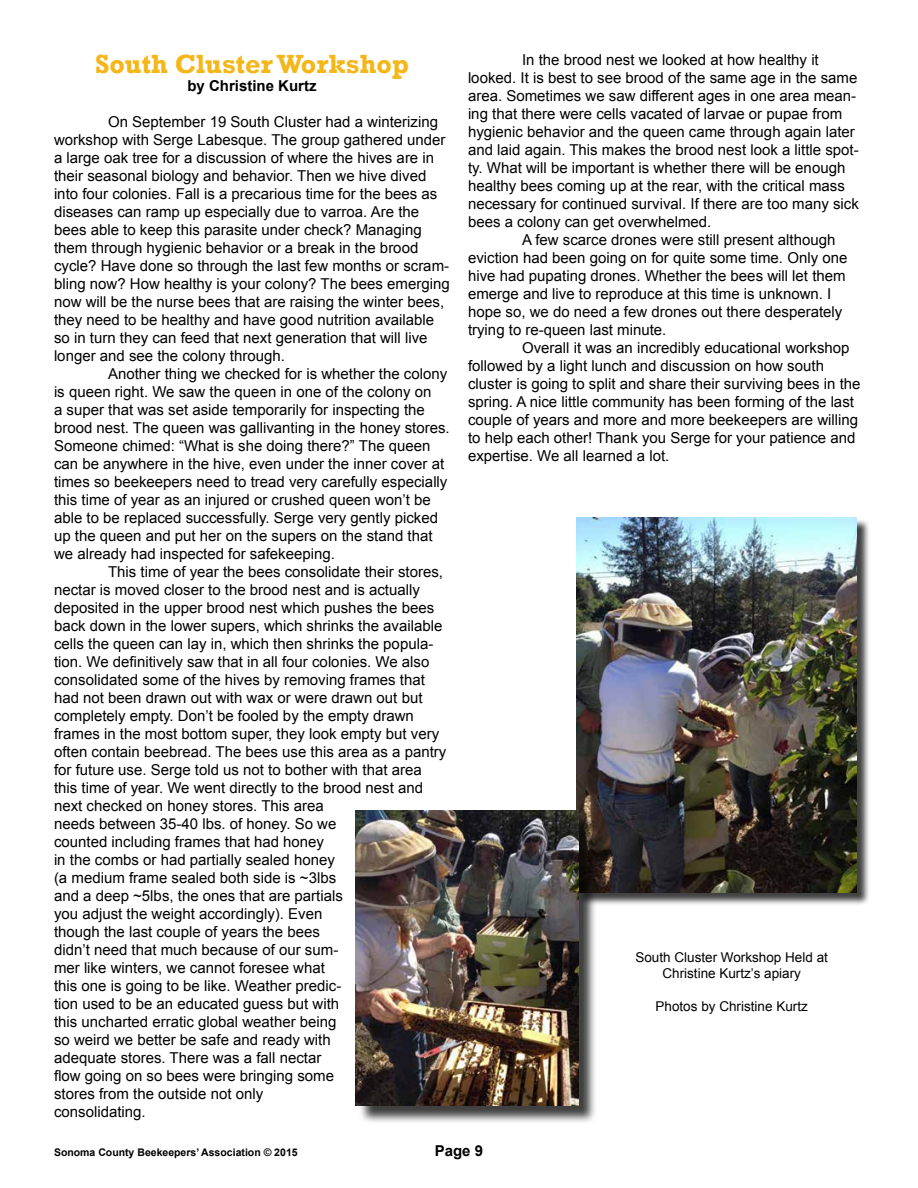
<style>
.page{position:relative;width:918px;height:1188px;background:#fff}
.page>*{position:absolute;margin:0;border:0;box-sizing:border-box;transform-origin:0 0}
.t1{font:700 27px "Rockwell";color:#f4b619}
.t2{font:15px/18px "Arial";color:#000}
.t3{font:700 15px "Arial";color:#000}
.t4{font:13.5px/16.2px "Arial";color:#000;text-align:center}
.t5{font:700 10.5px "Arial";color:#000}
</style>
<div class="page">
<div style="left:578px;top:519px;width:293px;height:387px;background:#000;opacity:.75"></div>
<img style="left:576px;top:517px;width:281px;height:375px">
<div style="left:358px;top:812px;width:239px;height:312px;background:#000;opacity:.75"></div>
<img style="left:356px;top:810px;width:222px;height:296px">
<h1 class="t1" style="left:95px;top:47px;width:315px">South Cluster Workshop</h1>
<p class="t3" style="left:187px;top:75px;width:131px">by Christine Kurtz</p>
<p class="t2" style="left:54px;top:112px;width:397px;text-indent:54px">On September 19 South Cluster had a winterizing workshop with Serge Labesque. The group gathered under a large oak tree for a discussion of where the hives are in their seasonal biology and behavior. Then we hive dived into four colonies. Fall is a precarious time for the bees as diseases can ramp up especially due to varroa. Are the bees able to keep this parasite under check? Managing them through hygienic behavior or a break in the brood cycle? Have done so through the last few months or scram&shy;bling now? How healthy is your colony? The bees emerging now will be the nurse bees that are raising the winter bees, they need to be healthy and have good nutrition available so in turn they can feed that next generation that will live longer and see the colony through.</p>
<p class="t2" style="left:54px;top:364px;width:397px;text-indent:54px">Another thing we checked for is whether the colony is queen right. We saw the queen in one of the colony on<br>a super that was set aside temporarily for inspecting the brood nest. The queen was gallivanting in the honey stores.<br>Someone chimed: “What is she doing there?” The queen can be anywhere in the hive, even under the inner cover at times so beekeepers need to tread very carefully especially this time of year as an injured or crushed queen won’t be able to be replaced successfully. Serge very gently picked up the queen and put her on the supers on the stand that we already had inspected for safekeeping.</p>
<p class="t2" style="left:54px;top:562px;width:394px;text-indent:54px">This time of year the bees consolidate their stores, nectar is moved closer to the brood nest and is actually deposited in the upper brood nest which pushes the bees back down in the lower supers, which shrinks the available cells the queen can lay in, which then shrinks the popula&shy;tion. We definitively saw that in all four colonies. We also consolidated some of the hives by removing frames that had not been drawn out with wax or were drawn out but completely empty. Don’t be fooled by the empty drawn frames in the most bottom super, they look empty but very often contain beebread. The bees use this area as a pantry for future use. Serge told us not to bother with that area this time of year. We went directly to the brood nest and next checked on honey stores. This area<br>needs between 35-40 lbs. of honey. So we<br>counted including frames that had honey<br>in the combs or had partially sealed honey<br>(a medium frame sealed both side is ~3lbs<br>and a deep ~5lbs, the ones that are partials<br>you adjust the weight accordingly). Even<br>though the last couple of years the bees<br>didn’t need that much because of our sum-<br>mer like winters, we cannot foresee what<br>this one is going to be like. Weather predic-<br>tion used to be an educated guess but with<br>this uncharted erratic global weather being<br>so weird we better be safe and ready with<br>adequate stores. There was a fall nectar<br>flow going on so bees were bringing some<br>stores from the outside not only<br>consolidating.</p>
<p class="t2" style="left:522px;top:51px;width:298px">In the brood nest we looked at how healthy it</p>
<p class="t2" style="left:468px;top:69px;width:391px">looked. It is best to see brood of the same age in the same</p>
<p class="t2" style="left:468px;top:87px;width:390px">area. Sometimes we saw different ages in one area mean-</p>
<p class="t2" style="left:468px;top:105px;width:376px">ing that there were cells vacated of larvae or pupae from</p>
<p class="t2" style="left:468px;top:123px;width:388px">hygienic behavior and the queen came through again later</p>
<p class="t2" style="left:468px;top:141px;width:392px">and laid again. This makes the brood nest look a little spot-</p>
<p class="t2" style="left:468px;top:159px;width:379px">ty. What will be important is whether there will be enough</p>
<p class="t2" style="left:468px;top:177px;width:378px">healthy bees coming up at the rear, with the critical mass</p>
<p class="t2" style="left:468px;top:195px;width:392px">necessary for continued survival. If there are too many sick</p>
<p class="t2" style="left:468px;top:213px;width:245px">bees a colony can get overwhelmed.</p>
<p class="t2" style="left:522px;top:231px;width:315px">A few scarce drones were still present although</p>
<p class="t2" style="left:468px;top:249px;width:381px">eviction had been going on for quite some time. Only one</p>
<p class="t2" style="left:468px;top:267px;width:379px">hive had pupating drones. Whether the bees will let them</p>
<p class="t2" style="left:468px;top:285px;width:365px">emerge and live to reproduce at this time is unknown. I</p>
<p class="t2" style="left:468px;top:303px;width:376px">hope so, we do need a few drones out there desperately</p>
<p class="t2" style="left:468px;top:321px;width:200px">trying to re-queen last minute.</p>
<p class="t2" style="left:522px;top:339px;width:329px">Overall it was an incredibly educational workshop</p>
<p class="t2" style="left:468px;top:357px;width:358px">followed by a light lunch and discussion on how south</p>
<p class="t2" style="left:468px;top:375px;width:394px">cluster is going to split and share their surviving bees in the</p>
<p class="t2" style="left:468px;top:393px;width:388px">spring. A nice little community has been forming of the last</p>
<p class="t2" style="left:468px;top:411px;width:392px">couple of years and more and more beekeepers are willing</p>
<p class="t2" style="left:468px;top:429px;width:389px">to help each other! Thank you Serge for your patience and</p>
<p class="t2" style="left:468px;top:447px;width:203px">expertise. We all learned a lot.</p>
<p class="t4" style="left:635px;top:949px;width:194px">South Cluster Workshop Held at<br>Christine Kurtz’s apiary</p>
<p class="t4" style="left:656px;top:998px;width:154px">Photos by Christine Kurtz</p>
<p class="t5" style="left:54px;top:1145px;width:245px">Sonoma County Beekeepers’ Association © 2015</p>
<p class="t3" style="left:435px;top:1140px;width:50px">Page 9</p>
</div>
